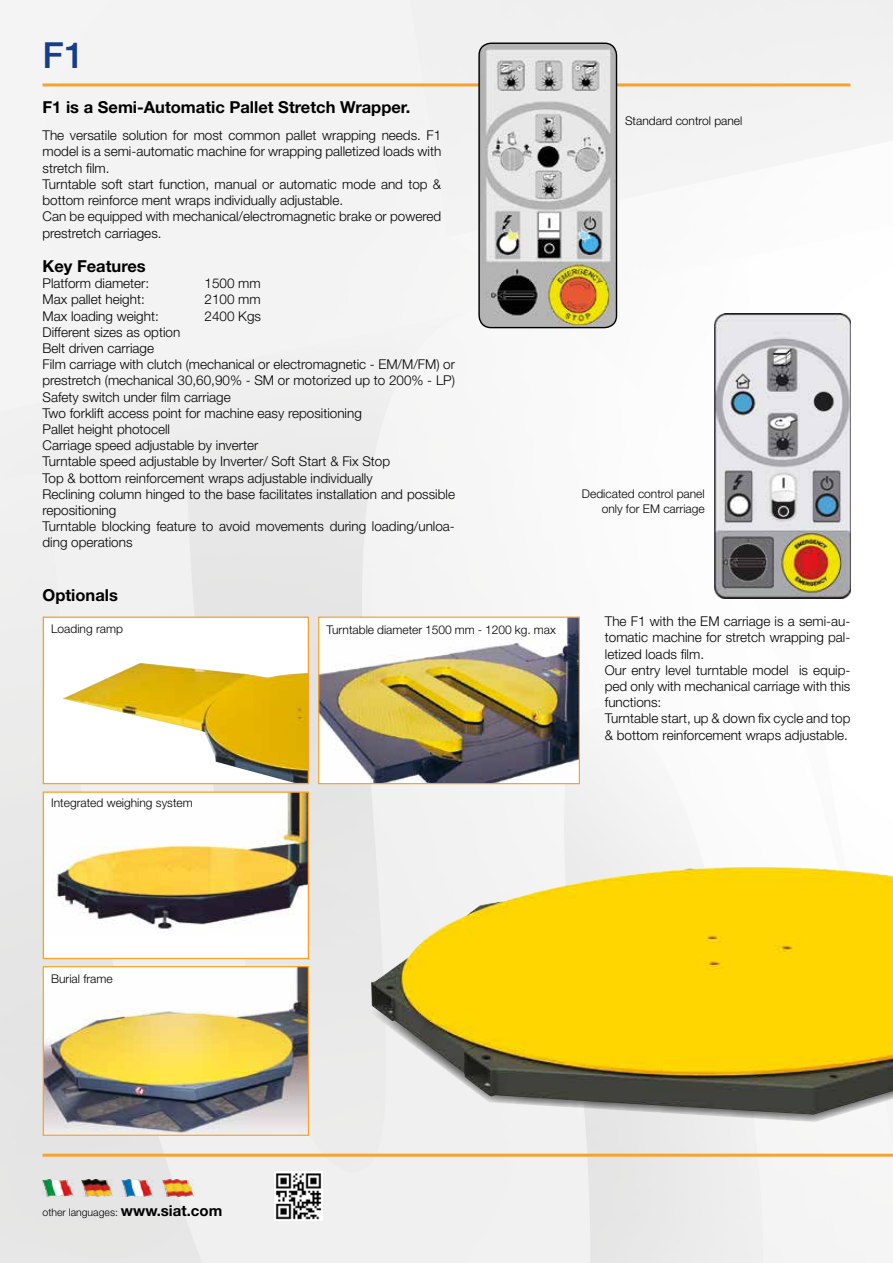
<style>
.page{position:relative;width:893px;height:1263px;background:#fff}
.page>*{position:absolute;margin:0;border:0;box-sizing:border-box;transform-origin:0 0}
.t1{font:500 36px "Helvetica Neue LT Std";color:#153d8a}
.t2{font:700 16.5px "Helvetica Neue LT Std";color:#000}
.t3{font:300 13.5px/16.2px "Helvetica Neue LT Std";color:#000}
.t4{font:300 12px/14.4px "Helvetica Neue LT Std";color:#000;text-align:right}
.t5{font:300 10.5px "Helvetica Neue LT Std";color:#000}
.s1{font-weight:700;font-size:15px}
</style>
<div class="page">
<img style="left:0;top:0;width:893px;height:1263px">
<hr style="left:43px;top:1154px;width:850px;height:3px;background:#f6a22d">
<svg style="left:369px;top:873px;width:524px;height:249px;fill:#eee"></svg>
<img style="left:371px;top:867px;width:522px;height:247px">
<hr style="left:43px;top:83px;width:807px;height:3px;background:#f6a22d">
<img style="left:121px;top:1179px;width:31px;height:17px">
<img style="left:43px;top:1179px;width:30px;height:17px">
<img style="left:82px;top:1179px;width:31px;height:17px">
<img style="left:163px;top:1179px;width:30px;height:17px">
<img style="left:274px;top:1171px;width:49px;height:49px">
<img style="left:479px;top:43px;width:137px;height:285px">
<div style="left:478px;top:43px;width:139px;height:285px;border:1px solid #000;border-radius:12px"></div>
<div style="left:43px;top:792px;width:265px;height:166px;background:#fff"></div>
<img style="left:56px;top:793px;width:251px;height:140px">
<div style="left:43px;top:791px;width:266px;height:168px;border:1px solid #f6a22d"></div>
<div style="left:43px;top:617px;width:265px;height:166px;background:#fff"></div>
<img style="left:63px;top:663px;width:244px;height:119px">
<div style="left:43px;top:616px;width:266px;height:168px;border:1px solid #f6a22d"></div>
<img style="left:45px;top:968px;width:262px;height:166px">
<div style="left:43px;top:966px;width:266px;height:170px;border:1px solid #f6a22d"></div>
<img style="left:320px;top:618px;width:258px;height:164px">
<div style="left:318px;top:616px;width:262px;height:168px;border:1px solid #f6a22d"></div>
<img style="left:715px;top:313px;width:135px;height:286px">
<h1 class="t1" style="left:43px;top:34px;width:44px">F1</h1>
<p class="t2" style="left:43px;top:97px;width:369px">F1 is a Semi-Automatic Pallet Stretch Wrapper.</p>
<p class="t3" style="left:43px;top:127px;width:400px">The versatile solution for most common pallet wrapping needs. F1 model is a semi-automatic machine for wrapping palletized loads with stretch film.<br>Turntable soft start function, manual or automatic mode and top &amp; bottom reinforce ment wraps individually adjustable.<br>Can be equipped with mechanical/electromagnetic brake or powered prestretch carriages.</p>
<p class="t2" style="left:43px;top:256px;width:105px">Key Features</p>
<p class="t3" style="left:43px;top:275px;width:108px">Platform diameter:</p>
<p class="t3" style="left:205px;top:275px;width:58px">1500 mm</p>
<p class="t3" style="left:43px;top:291px;width:104px">Max pallet height:</p>
<p class="t3" style="left:205px;top:291px;width:58px">2100 mm</p>
<p class="t3" style="left:43px;top:307px;width:118px">Max loading weight:</p>
<p class="t3" style="left:205px;top:307px;width:58px">2400 Kgs</p>
<p class="t3" style="left:43px;top:324px;width:414px">Different sizes as option<br>Belt driven carriage<br>Film carriage with clutch (mechanical or electromagnetic - EM/M/FM) or prestretch (mechanical 30,60,90% - SM or motorized up to 200% - LP)<br>Safety switch under film carriage<br>Two forklift access point for machine easy repositioning<br>Pallet height photocell<br>Carriage speed adjustable by inverter<br>Turntable speed adjustable by Inverter/ Soft Start &amp; Fix Stop<br>Top &amp; bottom reinforcement wraps adjustable individually<br>Reclining column hinged to the base facilitates installation and possible repositioning<br>Turntable blocking feature to avoid movements during loading/unloa&shy;ding operations</p>
<p class="t2" style="left:43px;top:585px;width:77px">Optionals</p>
<p class="t4" style="left:51px;top:621px;width:73px">Loading ramp</p>
<p class="t4" style="left:327px;top:622px;width:231px">Turntable diameter 1500 mm - 1200 kg. max</p>
<p class="t4" style="left:51px;top:796px;width:143px">Integrated weighing system</p>
<p class="t4" style="left:625px;top:113px;width:119px">Standard control panel</p>
<p class="t4" style="left:582px;top:487px;width:124px">Dedicated control panel only for EM carriage</p>
<p class="t3" style="left:605px;top:613px;width:247px">The F1 with the EM carriage is a semi-au&shy;tomatic machine for stretch wrapping pal&shy;letized loads film.<br>Our entry level turntable model is equip&shy;ped only with mechanical carriage with this functions:<br>Turntable start, up &amp; down fix cycle and top &amp; bottom reinforcement wraps adjustable.</p>
<p class="t4" style="left:51px;top:971px;width:63px">Burial frame</p>
<p class="t5" style="left:43px;top:1206px;width:181px">other languages: <span class="s1">www.siat.com</span></p>
</div>
